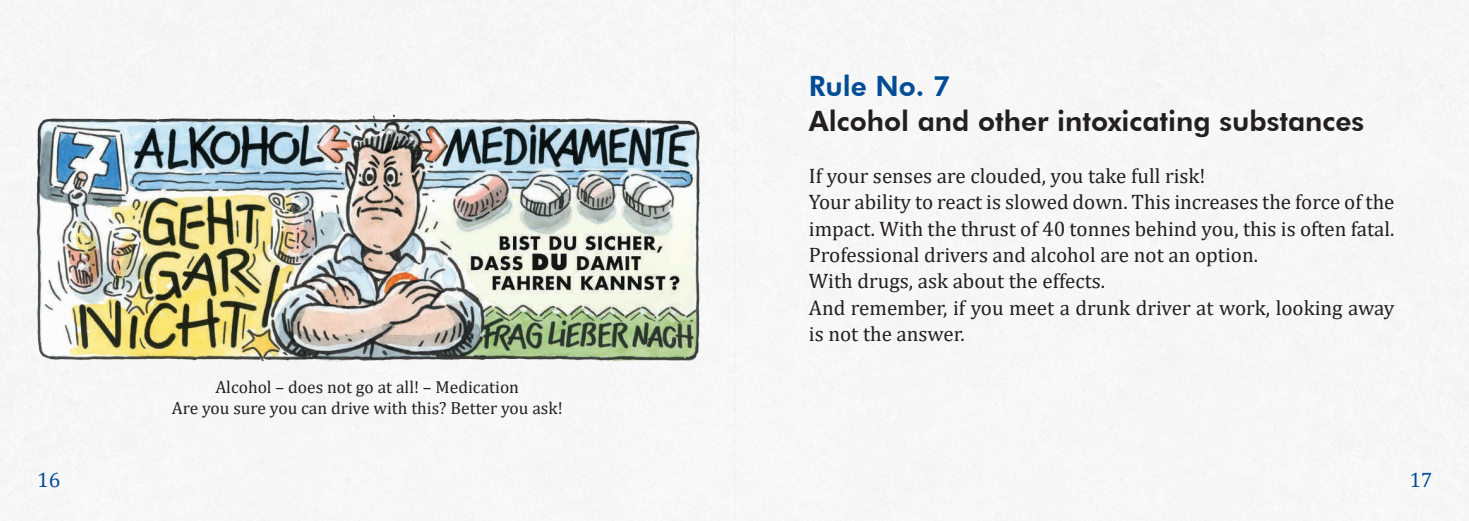
<style>
.page{position:relative;width:1469px;height:521px;background:#fff}
.page>*{position:absolute;margin:0;border:0;box-sizing:border-box;transform-origin:0 0}
.t1{font:800 28px "Futura BT";color:#231f20}
.t2{font:800 28px "Futura BT";color:#014d95}
.t3{font:21px/26.2px "Cambria";color:#231f20}
.t4{font:21px "Cambria";color:#014d95}
.t5{font:17.5px/21px "Cambria";color:#231f20;text-align:center}
</style>
<div class="page">
<img style="left:34px;top:112px;width:670px;height:253px">
<p class="t5" style="left:172px;top:377px;width:392px">Alcohol – does not go at all! – Medication<br>Are you sure you can drive with this? Better you ask!</p>
<h1 class="t2" style="left:809px;top:69px;width:143px">Rule No. 7</h1>
<h1 class="t1" style="left:809px;top:104px;width:557px">Alcohol and other intoxicating substances</h1>
<p class="t3" style="left:809px;top:163px;width:587px">If your senses are clouded, you take full risk!<br>Your ability to react is slowed down. This increases the force of the impact. With the thrust of 40 tonnes behind you, this is often fatal.<br>Professional drivers and alcohol are not an option.<br>With drugs, ask about the effects.<br>And remember, if you meet a drunk driver at work, looking away is not the answer.</p>
<p class="t4" style="left:37px;top:467px;width:25px">16</p>
<p class="t4" style="left:1409px;top:467px;width:25px">17</p>
</div>
